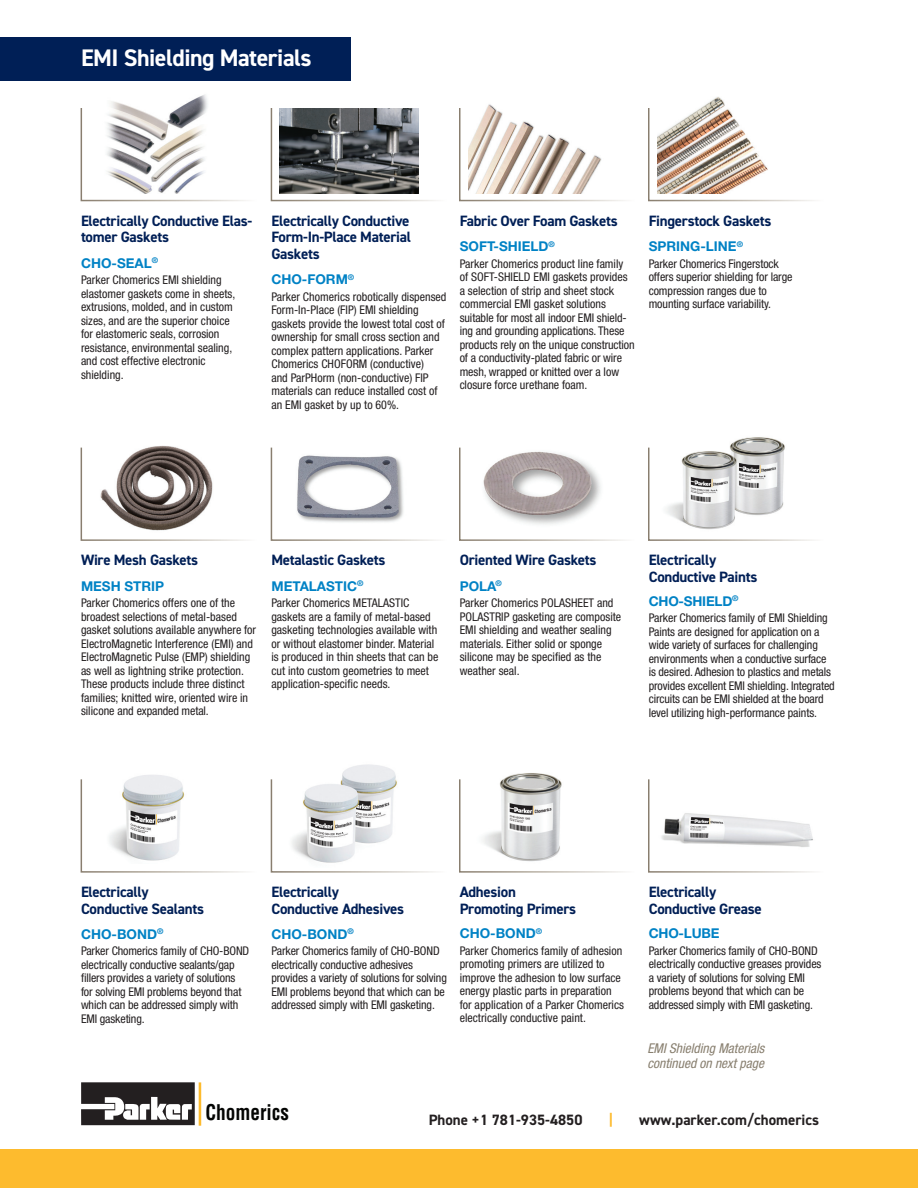
<style>
.page{position:relative;width:918px;height:1188px;background:#fff}
.page>*{position:absolute;margin:0;border:0;box-sizing:border-box;transform-origin:0 0}
.t1{font:700 24px "DIN2014";letter-spacing:-.02em;color:#fff}
.t2{font:700 condensed 21.15px "Helvetica";color:#040503;scale:.91 1}
.t3{font:700 15px/16.5px "DIN2014";letter-spacing:-.02em;color:#001f56}
.t4{font:700 15px "DIN2014";color:#231f20}
.t5{font:700 15px "DIN2014";color:#fdbb2e}
.t6{font:700 13.5px "Helvetica Neue LT Std";color:#0082c5}
.t7{font:italic condensed 13.5px/15px "Helvetica Neue LT Std";color:#887f6f}
.t8{font:condensed 12px/13.5px "Helvetica Neue LT Std";color:#231f20}
</style>
<div class="page">
<div style="left:0;top:1150px;width:918px;height:38px;background:#fdbb2e"></div>
<div style="left:0;top:38px;width:351px;height:43px;background:#001f56"></div>
<img style="left:111px;top:94px;width:97px;height:12px">
<svg style="left:270px;top:108px;width:166px;height:94px"></svg>
<svg style="left:80px;top:106px;width:166px;height:96px"></svg>
<svg style="left:459px;top:106px;width:166px;height:96px"></svg>
<svg style="left:648px;top:108px;width:166px;height:94px"></svg>
<svg style="left:270px;top:447px;width:166px;height:94px"></svg>
<svg style="left:80px;top:446px;width:166px;height:95px"></svg>
<svg style="left:459px;top:447px;width:166px;height:94px"></svg>
<svg style="left:648px;top:447px;width:166px;height:94px"></svg>
<img style="left:342px;top:764px;width:54px;height:14px">
<svg style="left:270px;top:778px;width:166px;height:95px"></svg>
<svg style="left:80px;top:779px;width:166px;height:94px"></svg>
<svg style="left:459px;top:779px;width:166px;height:94px"></svg>
<svg style="left:648px;top:779px;width:166px;height:94px"></svg>
<img style="left:658px;top:97px;width:112px;height:97px">
<img style="left:279px;top:109px;width:139px;height:85px">
<img style="left:469px;top:773px;width:98px;height:91px">
<img style="left:103px;top:775px;width:85px;height:88px">
<img style="left:657px;top:437px;width:135px;height:97px">
<svg style="left:81px;top:1082px;width:114px;height:43px"></svg>
<hr style="left:199px;top:1082px;width:2px;height:44px;background:#fdbb2e">
<p class="t1" style="left:81px;top:42px;width:232px">EMI Shielding Materials</p>
<p class="t3" style="left:81px;top:212px;width:173px">Electrically Conductive Elas&shy;tomer Gaskets</p>
<p class="t6" style="left:81px;top:254px;width:79px">CHO-SEAL<sup>®</sup></p>
<p class="t8" style="left:81px;top:273px;width:156px">Parker Chomerics EMI shielding elastomer gaskets come in sheets, extrusions, molded, and in custom sizes, and are the superior choice for elastomeric seals, corrosion resistance, environmental sealing, and cost effective electronic shielding.</p>
<p class="t3" style="left:271px;top:212px;width:141px;text-align:justify">Electrically Conductive Form-In-Place Material Gaskets</p>
<p class="t6" style="left:271px;top:271px;width:84px">CHO-FORM<sup>®</sup></p>
<p class="t8" style="left:271px;top:289px;width:177px">Parker Chomerics robotically dispensed Form-In-Place (FIP) EMI shielding gaskets provide the lowest total cost of ownership for small cross section and complex pattern applications. Parker Chomerics CHOFORM (conductive)<br>and ParPHorm (non-conductive) FIP materials can reduce installed cost of an EMI gasket by up to 60%.</p>
<p class="t3" style="left:460px;top:212px;width:159px">Fabric Over Foam Gaskets</p>
<p class="t6" style="left:460px;top:238px;width:97px">SOFT-SHIELD<sup>®</sup></p>
<p class="t8" style="left:460px;top:256px;width:177px">Parker Chomerics product line family of SOFT-SHIELD EMI gaskets provides a selection of strip and sheet stock commercial EMI gasket solutions suitable for most all indoor EMI shield&shy;ing and grounding applications. These products rely on the unique construction of a conductivity-plated fabric or wire mesh, wrapped or knitted over a low closure force urethane foam.</p>
<p class="t3" style="left:649px;top:212px;width:124px">Fingerstock Gaskets</p>
<p class="t6" style="left:649px;top:238px;width:96px">SPRING-LINE<sup>®</sup></p>
<p class="t8" style="left:649px;top:256px;width:145px">Parker Chomerics Fingerstock offers superior shielding for large compression ranges due to mounting surface variability.</p>
<p class="t3" style="left:81px;top:552px;width:119px">Wire Mesh Gaskets</p>
<p class="t6" style="left:81px;top:577px;width:85px">MESH STRIP</p>
<p class="t8" style="left:81px;top:596px;width:177px">Parker Chomerics offers one of the broadest selections of metal-based gasket solutions available anywhere for ElectroMagnetic Interference (EMI) and ElectroMagnetic Pulse (EMP) shielding as well as lightning strike protection.<br>These products include three distinct families; knitted wire, oriented wire in silicone and expanded metal.</p>
<p class="t3" style="left:271px;top:552px;width:116px">Metalastic Gaskets</p>
<p class="t6" style="left:271px;top:577px;width:94px">METALASTIC<sup>®</sup></p>
<p class="t8" style="left:271px;top:596px;width:168px">Parker Chomerics METALASTIC gaskets are a family of metal-based gasketing technologies available with or without elastomer binder. Material is produced in thin sheets that can be cut into custom geometries to meet application-specific needs.</p>
<p class="t3" style="left:460px;top:552px;width:138px">Oriented Wire Gaskets</p>
<p class="t6" style="left:460px;top:577px;width:43px">POLA<sup>®</sup></p>
<p class="t8" style="left:460px;top:596px;width:163px">Parker Chomerics POLASHEET and<br>POLASTRIP gasketing are composite<br>EMI shielding and weather sealing materials. Either solid or sponge silicone may be specified as the weather seal.</p>
<p class="t3" style="left:649px;top:552px;width:110px">Electrically<br>Conductive Paints</p>
<p class="t6" style="left:649px;top:593px;width:91px">CHO-SHIELD<sup>®</sup></p>
<p class="t8" style="left:649px;top:611px;width:188px">Parker Chomerics family of EMI Shielding Paints are designed for application on a wide variety of surfaces for challenging environments when a conductive surface is desired. Adhesion to plastics and metals provides excellent EMI shielding. Integrated circuits can be EMI shielded at the board level utilizing high-performance paints.</p>
<p class="t3" style="left:81px;top:884px;width:125px">Electrically<br>Conductive Sealants</p>
<p class="t6" style="left:81px;top:926px;width:84px">CHO-BOND<sup>®</sup></p>
<p class="t8" style="left:81px;top:944px;width:170px">Parker Chomerics family of CHO-BOND electrically conductive sealants/gap fillers provides a variety of solutions for solving EMI problems beyond that which can be addressed simply with EMI gasketing.</p>
<p class="t3" style="left:271px;top:884px;width:134px">Electrically<br>Conductive Adhesives</p>
<p class="t6" style="left:271px;top:926px;width:84px">CHO-BOND<sup>®</sup></p>
<p class="t8" style="left:271px;top:944px;width:177px">Parker Chomerics family of CHO-BOND electrically conductive adhesives provides a variety of solutions for solving EMI problems beyond that which can be addressed simply with EMI gasketing.</p>
<p class="t3" style="left:460px;top:884px;width:118px">Adhesion<br>Promoting Primers</p>
<p class="t6" style="left:460px;top:925px;width:84px">CHO-BOND<sup>®</sup></p>
<p class="t8" style="left:460px;top:944px;width:166px">Parker Chomerics family of adhesion promoting primers are utilized to improve the adhesion to low surface energy plastic parts in preparation for application of a Parker Chomerics electrically conductive paint.</p>
<p class="t3" style="left:649px;top:884px;width:115px">Electrically<br>Conductive Grease</p>
<p class="t6" style="left:649px;top:925px;width:72px">CHO-LUBE</p>
<p class="t8" style="left:649px;top:944px;width:174px">Parker Chomerics family of CHO-BOND electrically conductive greases provides a variety of solutions for solving EMI problems beyond that which can be addressed simply with EMI gasketing.</p>
<p class="t7" style="left:647px;top:1041px;width:119px">EMI Shielding Materials continued on next page</p>
<p class="t2" style="left:206px;top:1100px;width:93px">Chomerics</p>
<p class="t4" style="left:429px;top:1110px;width:155px">Phone +1 781-935-4850</p>
<p class="t5" style="left:609px;top:1110px;width:6px">|</p>
<p class="t4" style="left:639px;top:1110px;width:181px">www.parker.com/chomerics</p>
</div>
